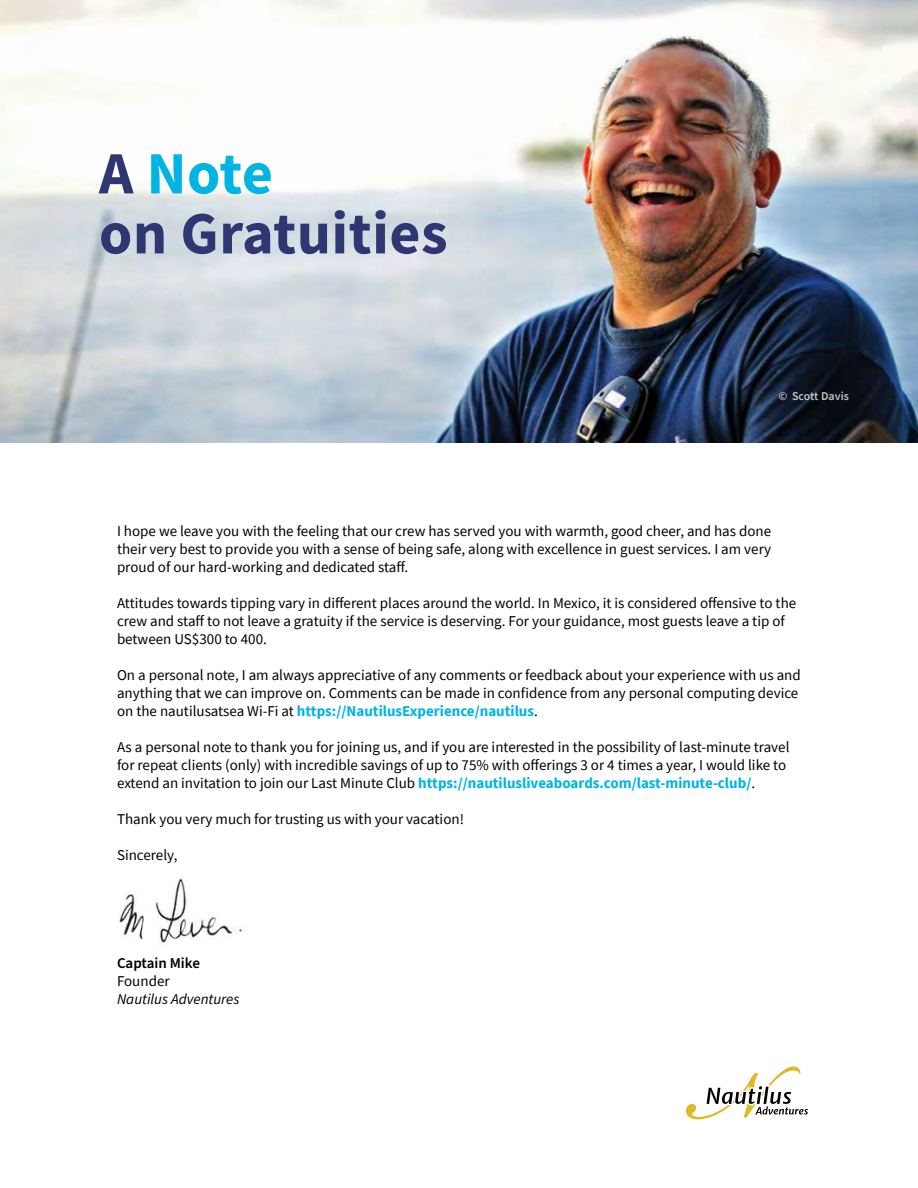
<style>
.page{position:relative;width:918px;height:1188px;background:#fff}
.page>*{position:absolute;margin:0;border:0;box-sizing:border-box;transform-origin:0 0}
.t1{font:700 60px/60px "Source Sans Pro";letter-spacing:.01em;color:#2f3773}
.t2{font:15px/18px "Source Sans Pro";color:#000}
.t3{font:italic 15px "Source Sans Pro";color:#000}
.t4{font:600 15px "Source Sans Pro";color:#000}
.t5{font:600 12px "Source Sans Pro";color:#fff}
.s1{color:#00b4e3}
.s2{font-weight:700;color:#00b4e3}
</style>
<div class="page">
<img style="left:0;top:0;width:918px;height:443px">
<img style="left:119px;top:878px;width:123px;height:65px">
<svg style="left:686px;top:1066px;width:122px;height:53px"></svg>
<h1 class="t1" style="left:99px;top:143px;width:350px">A <span class="s1">Note<br></span>on Gratuities</h1>
<p class="t5" style="left:778px;top:388px;width:72px">© Scott Davis</p>
<p class="t2" style="left:117px;top:522px;width:656px;text-align:justify">I hope we leave you with the feeling that our crew has served you with warmth, good cheer, and has done their very best to provide you with a sense of being safe, along with excellence in guest services. I am very proud of our hard-working and dedicated staff.</p>
<p class="t2" style="left:117px;top:594px;width:681px">Attitudes towards tipping vary in different places around the world. In Mexico, it is considered offensive to the crew and staff to not leave a gratuity if the service is deserving. For your guidance, most guests leave a tip of between US$300 to 400.</p>
<p class="t2" style="left:117px;top:666px;width:685px">On a personal note, I am always appreciative of any comments or feedback about your experience with us and anything that we can improve on. Comments can be made in confidence from any personal computing device on the nautilusatsea Wi-Fi at <span class="s2">https://NautilusExperience/nautilus</span>.</p>
<p class="t2" style="left:117px;top:738px;width:674px">As a personal note to thank you for joining us, and if you are interested in the possibility of last-minute travel for repeat clients (only) with incredible savings of up to 75% with offerings 3 or 4 times a year, I would like to extend an invitation to join our Last Minute Club <span class="s2">https://nautilusliveaboards.com/last-minute-club/</span>.</p>
<p class="t2" style="left:117px;top:810px;width:349px">Thank you very much for trusting us with your vacation!</p>
<p class="t2" style="left:117px;top:846px;width:62px">Sincerely,</p>
<p class="t4" style="left:117px;top:953px;width:85px">Captain Mike</p>
<p class="t2" style="left:117px;top:972px;width:54px">Founder</p>
<p class="t3" style="left:117px;top:989px;width:124px">Nautilus Adventures</p>
</div>
